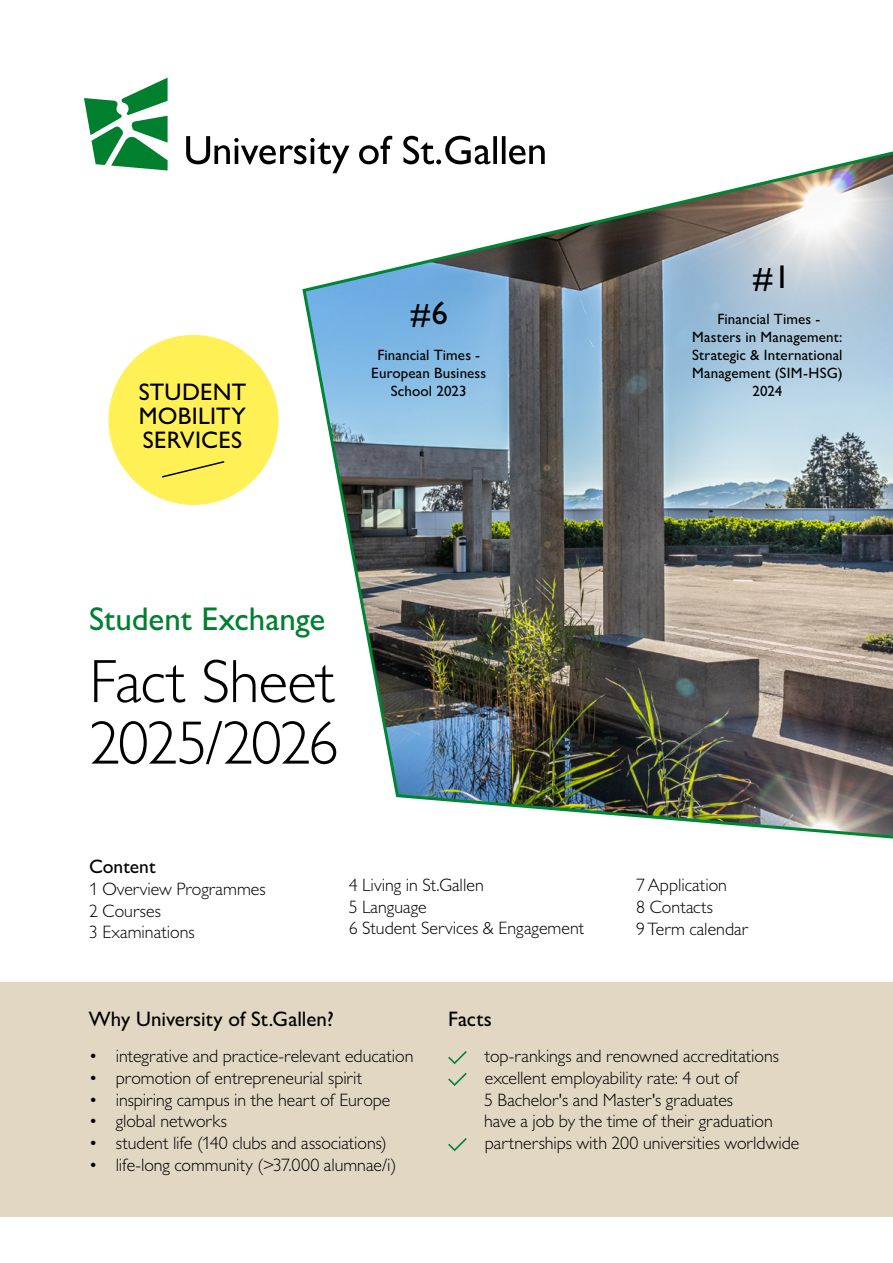
<style>
.page{position:relative;width:893px;height:1263px;background:#fff}
.page>*{position:absolute;margin:0;border:0;box-sizing:border-box;transform-origin:0 0}
.t1{font:300 61.5px/61.5px "Gill Sans MT Pro";letter-spacing:-.01em;color:#000}
.t2{font:500 33px "Gill Sans MT Pro";letter-spacing:-.005em;color:#00802f}
.t3{font:500 33px "Gill Sans MT Pro";color:#000}
.t4{font:500 24px/24px "Gill Sans MT Pro";letter-spacing:.01em;color:#000;text-align:justify}
.t5{font:500 21px "Gill Sans MT Pro";color:#000}
.t6{font:500 19.5px "Gill Sans MT Pro";color:#000}
.t7{font:300 18px/21.6px "Gill Sans MT Pro";color:#000}
.t8{font:500 15px/18px "Gill Sans MT Pro";letter-spacing:.01em;color:#000;text-align:center}
</style>
<div class="page">
<div style="left:0;top:982px;width:893px;height:235px;background:#e1d7c3"></div>
<svg style="left:448px;top:1051px;width:19px;height:13px"></svg>
<svg style="left:448px;top:1073px;width:19px;height:13px"></svg>
<svg style="left:448px;top:1138px;width:19px;height:13px"></svg>
<img style="left:302px;top:151px;width:591px;height:688px">
<div style="left:108px;top:335px;width:171px;height:170px;background:#fff155;border-radius:50%"></div>
<svg style="left:162px;top:461px;width:63px;height:17px"></svg>
<svg style="left:186px;top:135px;width:359px;height:38px"></svg>
<svg style="left:84px;top:78px;width:84px;height:92px"></svg>
<h3 class="t4" style="left:139px;top:380px;width:109px">STUDENT MOBILITY SERVICES</h3>
<h2 class="t3" style="left:409px;top:293px;width:40px">#6</h2>
<p class="t8" style="left:371px;top:346px;width:116px">Financial Times -<br>European Business<br>School 2023</p>
<h2 class="t3" style="left:752px;top:257px;width:40px">#1</h2>
<p class="t8" style="left:692px;top:310px;width:152px">Financial Times -<br>Masters in Management:<br>Strategic &amp; International<br>Management (SIM-HSG)<br>2024</p>
<h2 class="t2" style="left:89px;top:599px;width:238px">Student Exchange</h2>
<h1 class="t1" style="left:89px;top:650px;width:251px">Fact Sheet<br>2025/2026</h1>
<p class="t6" style="left:89px;top:855px;width:68px">Content</p>
<p class="t7" style="left:89px;top:878px;width:178px">1 Overview Programmes<br>2 Courses<br>3 Examinations</p>
<p class="t7" style="left:349px;top:874px;width:237px">4 Living in St.Gallen<br>5 Language<br>6 Student Services &amp; Engagement</p>
<p class="t7" style="left:636px;top:874px;width:114px">7 Application<br>8 Contacts<br>9 Term calendar</p>
<p class="t5" style="left:89px;top:1006px;width:246px">Why University of St.Gallen?</p>
<p class="t7" style="left:89px;top:1045px;width:326px">• integrative and practice-relevant education</p>
<p class="t7" style="left:89px;top:1067px;width:275px">• promotion of entrepreneurial spirit</p>
<p class="t7" style="left:89px;top:1088px;width:303px">• inspiring campus in the heart of Europe</p>
<p class="t7" style="left:89px;top:1110px;width:140px">• global networks</p>
<p class="t7" style="left:89px;top:1132px;width:299px">• student life (140 clubs and associations)</p>
<p class="t7" style="left:89px;top:1154px;width:309px">• life-long community (&gt;37.000 alumnae/i)</p>
<p class="t5" style="left:448px;top:1006px;width:45px">Facts</p>
<p class="t7" style="left:484px;top:1045px;width:317px">top-rankings and renowned accreditations excellent employability rate: 4 out of<br>5 Bachelor's and Master's graduates<br>have a job by the time of their graduation partnerships with 200 universities worldwide</p>
</div>
